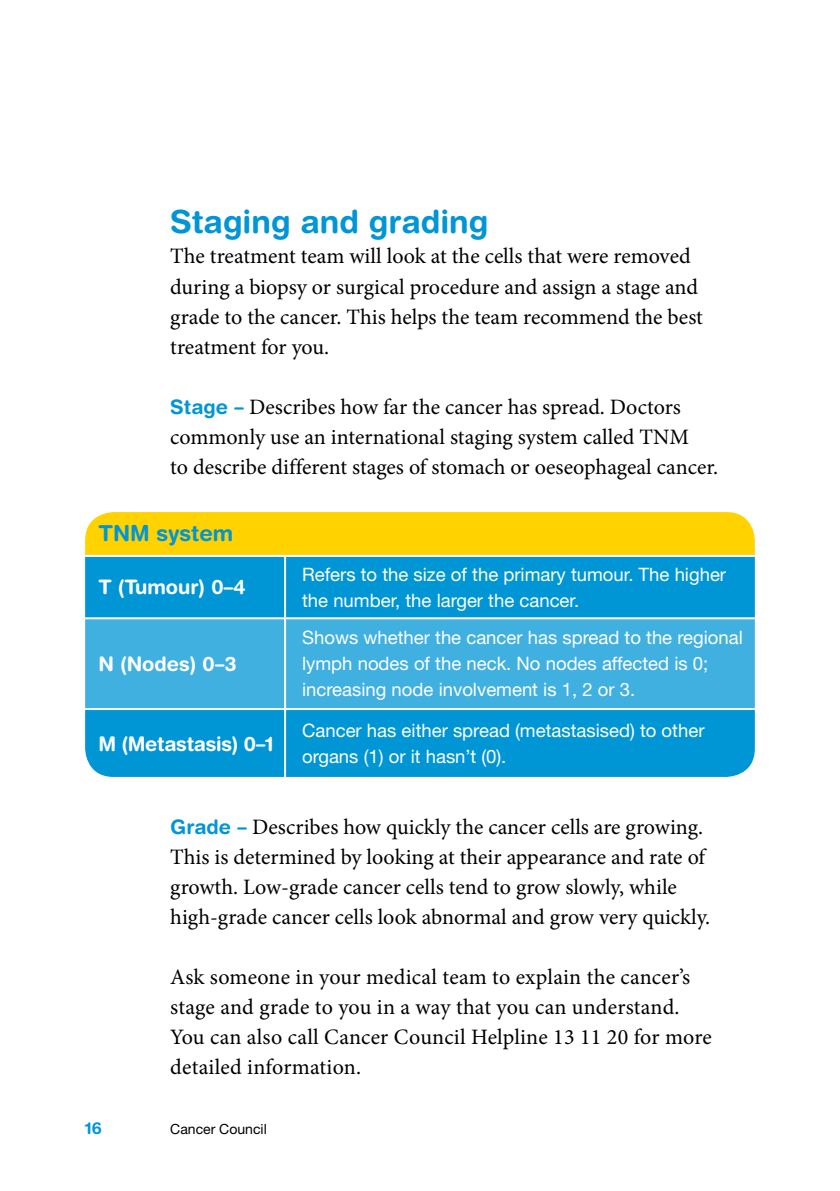
<style>
.page{position:relative;width:840px;height:1191px;background:#fff}
.page>*{position:absolute;margin:0;border:0;box-sizing:border-box;transform-origin:0 0}
.t1{font:700 32px "Helvetica Rounded LT Std";color:#0096d6}
.t2{font:22px/30px "Minion Pro";color:#000}
.t3{font:700 22px "Helvetica Rounded LT Std";color:#0096d6}
.t4{font:700 20px "Helvetica Rounded LT Std";letter-spacing:-.015em;color:#fff}
.t5{font:18.4px/26px "Helvetica Neue LT Std";color:#fff}
.t6{font:700 16.4px "Helvetica Rounded LT Std";color:#0096d6}
.t7{font:14px "Helvetica Neue LT Std";color:#000}
.s1{font-family:"Helvetica Rounded LT Std";font-weight:700;font-size:20px;color:#0096d6}
</style>
<div class="page">
<div style="left:85px;top:512px;width:669px;height:44px;background:#ffd200"></div>
<div style="left:85px;top:557px;width:669px;height:220px;background:#0096d6"></div>
<div style="left:85px;top:619px;width:669px;height:89px;background:#40b0e1"></div>
<hr style="left:85px;top:512px;width:200px;height:1px;background:#fff">
<hr style="left:285px;top:512px;width:469px;height:1px;background:#fff">
<hr style="left:284px;top:557px;width:2px;height:60px;background:#fff">
<hr style="left:284px;top:619px;width:2px;height:89px;background:#fff">
<hr style="left:284px;top:710px;width:2px;height:67px;background:#fff">
<hr style="left:85px;top:555px;width:200px;height:2px;background:#fff">
<hr style="left:285px;top:555px;width:469px;height:2px;background:#fff">
<hr style="left:85px;top:617px;width:200px;height:2px;background:#fff">
<hr style="left:285px;top:617px;width:469px;height:2px;background:#fff">
<hr style="left:85px;top:708px;width:200px;height:2px;background:#fff">
<hr style="left:285px;top:708px;width:469px;height:2px;background:#fff">
<h1 class="t1" style="left:170px;top:203px;width:319px">Staging and grading</h1>
<p class="t2" style="left:170px;top:241px;width:534px">The treatment team will look at the cells that were removed during a biopsy or surgical procedure and assign a stage and grade to the cancer. This helps the team recommend the best treatment for you.</p>
<p class="t2" style="left:170px;top:391px;width:549px"><span class="s1">Stage –</span> Describes how far the cancer has spread. Doctors commonly use an international staging system called TNM<br>to describe different stages of stomach or oeseophageal cancer.</p>
<p class="t3" style="left:98px;top:520px;width:136px">TNM system</p>
<p class="t4" style="left:98px;top:575px;width:149px">T (Tumour) 0–4</p>
<p class="t4" style="left:98px;top:652px;width:140px">N (Nodes) 0–3</p>
<p class="t4" style="left:98px;top:732px;width:177px">M (Metastasis) 0–1</p>
<p class="t5" style="left:302px;top:561px;width:425px">Refers to the size of the primary tumour. The higher the number, the larger the cancer.</p>
<p class="t5" style="left:302px;top:624px;width:442px">Shows whether the cancer has spread to the regional lymph nodes of the neck. No nodes affected is 0; increasing node involvement is 1, 2 or 3.</p>
<p class="t5" style="left:302px;top:717px;width:403px">Cancer has either spread (metastasised) to other organs (1) or it hasn’t (0).</p>
<p class="t2" style="left:170px;top:811px;width:541px"><span class="s1">Grade –</span> Describes how quickly the cancer cells are growing.<br>This is determined by looking at their appearance and rate of growth. Low-grade cancer cells tend to grow slowly, while high-grade cancer cells look abnormal and grow very quickly.</p>
<p class="t2" style="left:170px;top:961px;width:543px">Ask someone in your medical team to explain the cancer’s stage and grade to you in a way that you can understand.<br>You can also call Cancer Council Helpline 13 11 20 for more detailed information.</p>
<p class="t6" style="left:85px;top:1118px;width:18px">16</p>
<p class="t7" style="left:170px;top:1120px;width:98px">Cancer Council</p>
</div>
